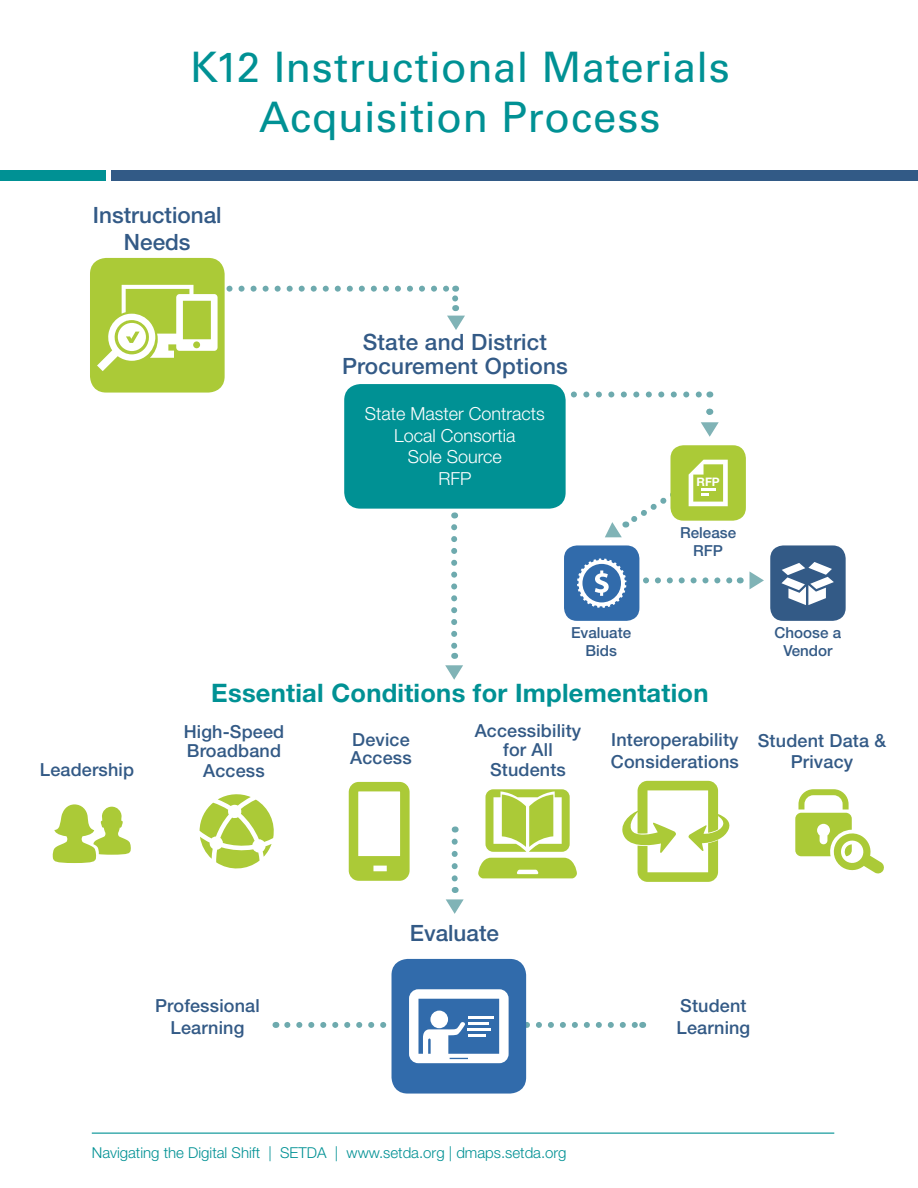
<style>
.page{position:relative;width:918px;height:1188px;background:#fff}
.page>*{position:absolute;margin:0;border:0;box-sizing:border-box;transform-origin:0 0}
.t1{font:42px/50.4px "Univers LT Std";letter-spacing:.01em;color:#009194;text-align:center}
.t2{font:700 25.5px "Helvetica Neue LT Std";letter-spacing:.01em;color:#009194}
.t3{font:500 22.5px/27px "Helvetica Neue LT Std";letter-spacing:.01em;color:#335a86;text-align:center}
.t4{font:500 18px/19.5px "Helvetica Neue LT Std";letter-spacing:.01em;color:#335a86;text-align:center}
.t5{font:300 18px/21.6px "Helvetica Neue LT Std";color:#fff;text-align:center}
.t6{font:500 15.15px/18.1px "Helvetica Neue LT Std";color:#335a86;text-align:center}
.t7{font:300 15px "Helvetica Neue LT Std";color:#009194}
.t8{font:700 11.7px "Helvetica Neue LT Std";color:#fff}
</style>
<div class="page">
<svg style="left:570px;top:392px;width:142px;height:23px"></svg>
<svg style="left:229px;top:286px;width:220px;height:6px"></svg>
<div style="left:344px;top:384px;width:222px;height:125px;background:#009194;border-radius:16px"></div>
<div style="left:90px;top:258px;width:135px;height:135px;background:#abca37;border-radius:16px"></div>
<svg style="left:97px;top:285px;width:121px;height:86px"></svg>
<div style="left:770px;top:545px;width:76px;height:76px;background:#335a86;border-radius:13px"></div>
<svg style="left:781px;top:562px;width:53px;height:43px"></svg>
<svg style="left:639px;top:577px;width:94px;height:6px"></svg>
<div style="left:564px;top:545px;width:75px;height:76px;background:#316bab;border-radius:13px"></div>
<svg style="left:577px;top:558px;width:49px;height:50px"></svg>
<svg style="left:750px;top:572px;width:14px;height:17px"></svg>
<div style="left:670px;top:445px;width:76px;height:76px;background:#abca37;border-radius:13px"></div>
<svg style="left:605px;top:460px;width:123px;height:77px"></svg>
<hr style="left:701px;top:488px;width:15px;height:3px;background:#fff">
<svg style="left:200px;top:794px;width:74px;height:75px"></svg>
<svg style="left:349px;top:782px;width:61px;height:99px"></svg>
<svg style="left:795px;top:789px;width:89px;height:85px"></svg>
<svg style="left:622px;top:781px;width:108px;height:101px"></svg>
<svg style="left:478px;top:858px;width:99px;height:20px;background:#b3cf4b"></svg>
<svg style="left:486px;top:789px;width:84px;height:63px"></svg>
<svg style="left:53px;top:804px;width:78px;height:59px"></svg>
<div style="left:392px;top:959px;width:134px;height:135px;background:#316bab;border-radius:16px"></div>
<svg style="left:287px;top:989px;width:349px;height:74px"></svg>
<svg style="left:447px;top:298px;width:18px;height:32px"></svg>
<svg style="left:701px;top:422px;width:18px;height:15px"></svg>
<svg style="left:451px;top:527px;width:6px;height:132px"></svg>
<svg style="left:445px;top:665px;width:18px;height:15px"></svg>
<svg style="left:452px;top:842px;width:6px;height:51px"></svg>
<svg style="left:446px;top:899px;width:18px;height:15px"></svg>
<div style="left:112px;top:170px;width:806px;height:11px;background:#325a86"></div>
<div style="left:0;top:170px;width:105px;height:11px;background:#009194"></div>
<hr style="left:92px;top:1133px;width:742px;height:1px;background:#009194">
<h1 class="t1" style="left:190px;top:42px;width:541px">K12 Instructional Materials<br>Acquisition Process</h1>
<p class="t3" style="left:93px;top:201px;width:130px">Instructional<br>Needs</p>
<p class="t3" style="left:342px;top:330px;width:227px;line-height:24px">State and District<br>Procurement Options</p>
<p class="t5" style="left:365px;top:402px;width:182px">State Master Contracts<br>Local Consortia<br>Sole Source<br>RFP</p>
<p class="t6" style="left:571px;top:623px;width:62px">Evaluate<br>Bids</p>
<p class="t8" style="left:697px;top:474px;width:25px">RFP</p>
<p class="t6" style="left:680px;top:523px;width:57px">Release<br>RFP</p>
<h2 class="t2" style="left:211px;top:677px;width:499px">Essential Conditions for Implementation</h2>
<p class="t6" style="left:775px;top:623px;width:68px">Choose a<br>Vendor</p>
<p class="t4" style="left:40px;top:759px;width:96px">Leadership</p>
<p class="t4" style="left:184px;top:722px;width:102px">High-Speed<br>Broadband<br>Access</p>
<p class="t4" style="left:350px;top:730px;width:63px;line-height:18px;text-align:left">Device<br>Access</p>
<p class="t4" style="left:475px;top:720px;width:108px">Accessibility for All<br>Students</p>
<p class="t4" style="left:611px;top:729px;width:130px;line-height:21.6px;text-align:left">Interoperability<br>Considerations</p>
<p class="t4" style="left:758px;top:729px;width:130px;line-height:21.6px">Student Data &amp;<br>Privacy</p>
<p class="t3" style="left:410px;top:919px;width:91px">Evaluate</p>
<p class="t4" style="left:155px;top:995px;width:106px;line-height:21.6px">Professional<br>Learning</p>
<p class="t4" style="left:677px;top:995px;width:75px;line-height:21.6px;text-align:left">Student<br>Learning</p>
<p class="t7" style="left:92px;top:1144px;width:476px">Navigating the Digital Shift | SETDA | www.setda.org | dmaps.setda.org</p>
</div>
